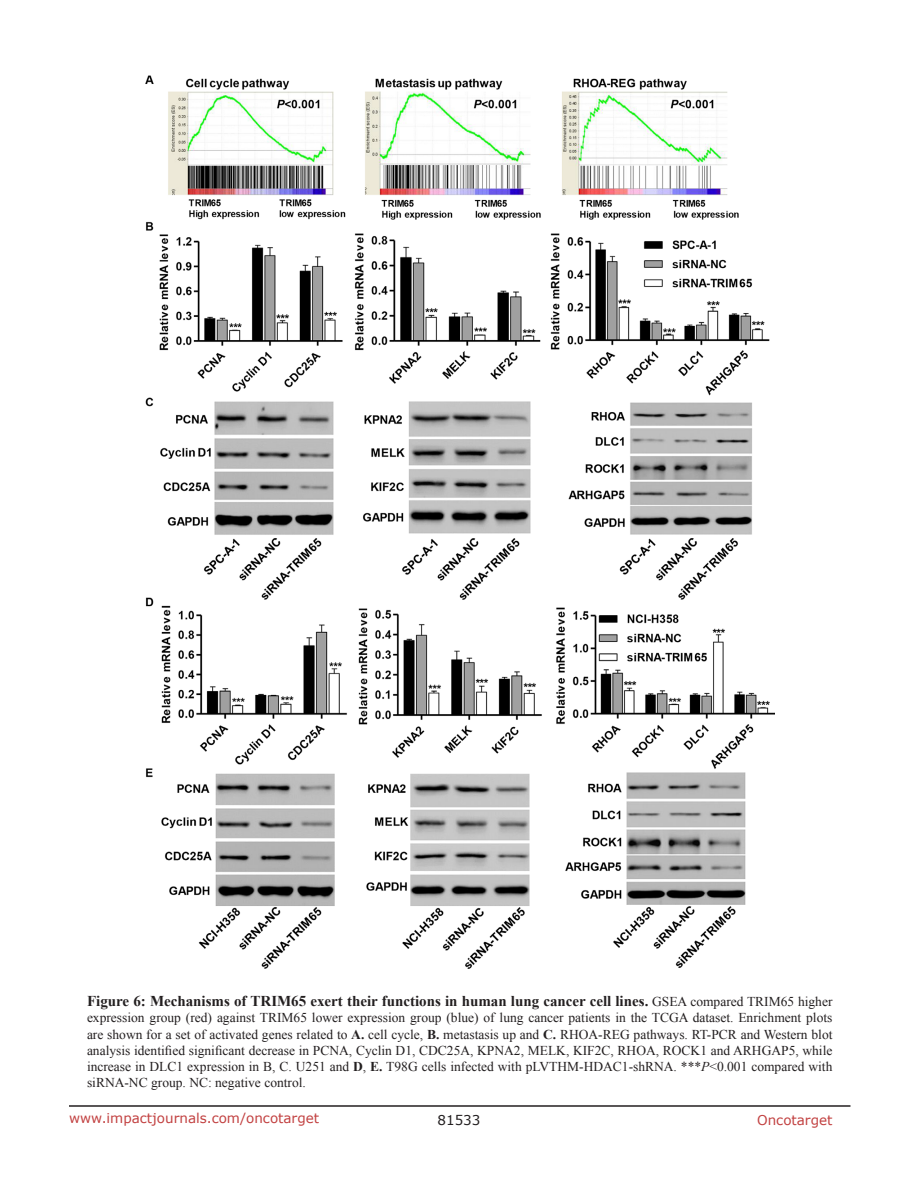
<style>
.page{position:relative;width:918px;height:1188px;background:#fff}
.page>*{position:absolute;margin:0;border:0;box-sizing:border-box;transform-origin:0 0}
.figuretext{font:700 15px "Times New Roman";color:#231f20}
.figuretext-2{font:13.5px/16.2px "Times New Roman";color:#231f20;text-align:justify}
.t1{font:13.5px "Verdana";color:#c24141}
.t2{font:13.5px "Verdana";color:#231f20}
.s1{font-weight:400;font-size:13.5px}
.s2{font-weight:700}
.s3{font-style:italic}
</style>
<div class="page">
<hr style="left:69px;top:1105px;width:781px;height:2px;background:#231f20">
<img style="left:145px;top:75px;width:629px;height:894px">
<p class="figuretext" style="left:87px;top:991px;width:747px">Figure 6: Mechanisms of TRIM65 exert their functions in human lung cancer cell lines. <span class="s1">GSEA compared TRIM65 higher</span></p>
<p class="figuretext-2" style="left:87px;top:1010px;width:747px">expression group (red) against TRIM65 lower expression group (blue) of lung cancer patients in the TCGA dataset. Enrichment plots are shown for a set of activated genes related to <span class="s2">A.</span> cell cycle, <span class="s2">B.</span> metastasis up and <span class="s2">C.</span> RHOA-REG pathways. RT-PCR and Western blot analysis identified significant decrease in PCNA, Cyclin D1, CDC25A, KPNA2, MELK, KIF2C, RHOA, ROCK1 and ARHGAP5, while increase in DLC1 expression in B, C. U251 and <span class="s2">D</span>, <span class="s2">E.</span> T98G cells infected with pLVTHM-HDAC1-shRNA. ***<span class="s3">P</span>&lt;0.001 compared with siRNA-NC group. NC: negative control.</p>
<p class="t1" style="left:69px;top:1109px;width:252px">www.impactjournals.com/oncotarget</p>
<p class="t2" style="left:438px;top:1111px;width:44px">81533</p>
<p class="t1" style="left:757px;top:1111px;width:77px">Oncotarget</p>
</div>
